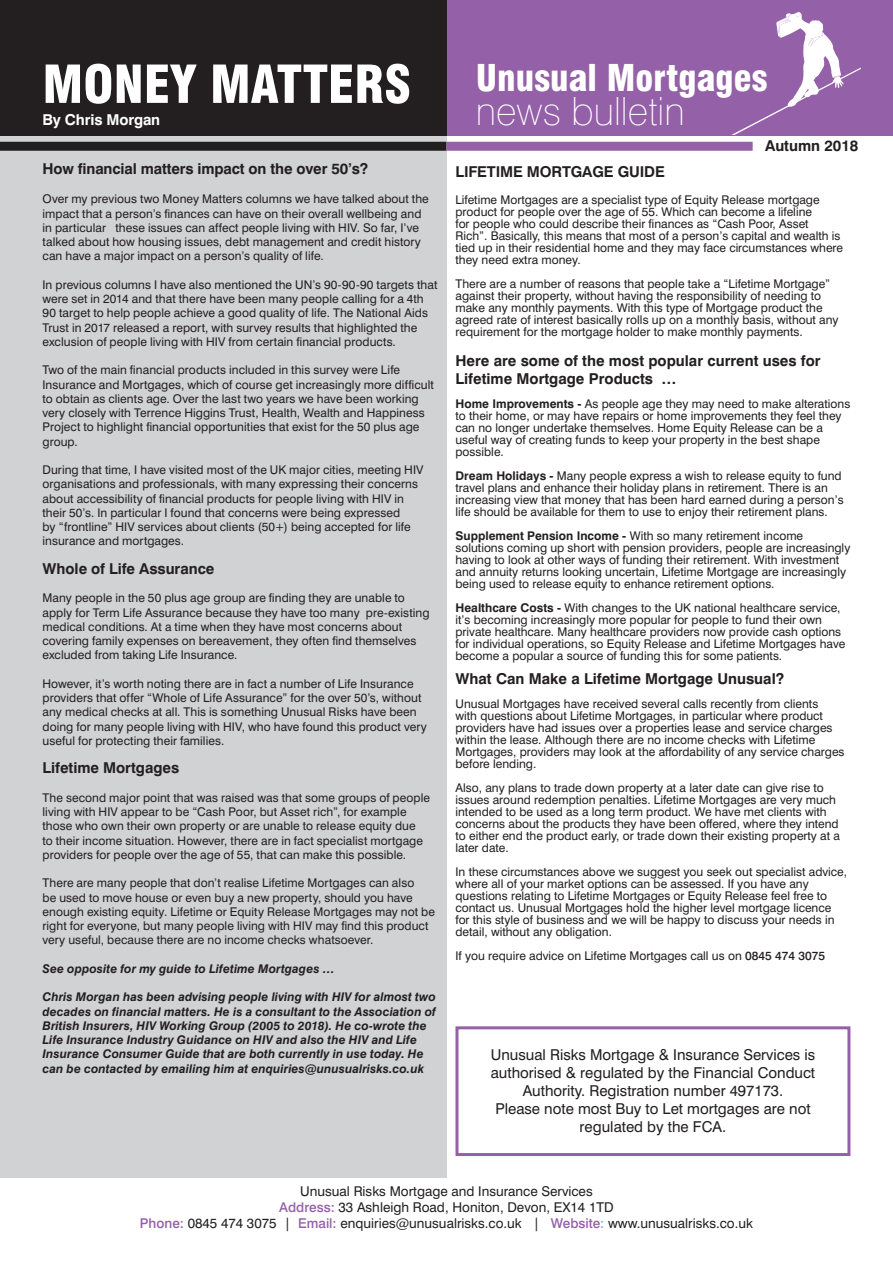
<style>
.page{position:relative;width:893px;height:1263px;background:#fff}
.page>*{position:absolute;margin:0;border:0;box-sizing:border-box;transform-origin:0 0}
.t1{font:900 condensed 51px "Swiss 721 BT";color:#fff}
.t2{font:100 39px "Swiss 721 BT";color:#fff}
.t3{font:900 condensed 36px "Swiss 721 BT";color:#fff}
.t4{font:700 15px/18px "Swiss 721 BT";color:#231f20}
.t5{font:15px/18px "Swiss 721 BT";color:#231f20;text-align:center}
.t6{font:700 15px "Swiss 721 BT";letter-spacing:-.01em;color:#fff}
.t7{font:13.5px/16.2px "Swiss 721 BT";color:#231f20;text-align:center}
.t8{font:12px/12px "Swiss 721 BT";color:#231f20}
.t9{font:italic 700 12px/14.2px "Swiss 721 BT";letter-spacing:.005em;color:#231f20}
.s1{font-weight:700}
.s2{font-weight:500}
.s3{font-weight:500;color:#9460a8}
.s4{font-weight:500;color:#6caddf}
</style>
<div class="page">
<div style="left:437px;top:0;width:456px;height:135px;background:#9460a8"></div>
<div style="left:0;top:136px;width:446px;height:1042px;background:#d1d2d4"></div>
<div style="left:0;top:0;width:446px;height:135px;background:#231f20"></div>
<svg style="left:731px;top:12px;width:130px;height:123px"></svg>
<div style="left:0;top:142px;width:446px;height:9px;background:#231f20"></div>
<div style="left:446px;top:142px;width:307px;height:9px;background:#9460a8"></div>
<div style="left:455px;top:1026px;width:395px;height:130px;background:#fff;border:3px solid #9460a8"></div>
<p class="t1" style="left:43px;top:54px;width:370px">MONEY MATTERS</p>
<p class="t6" style="left:43px;top:110px;width:119px">By Chris Morgan</p>
<p class="t4" style="left:43px;top:160px;width:327px">How financial matters impact on the over 50’s?</p>
<p class="t8" style="left:43px;top:192px;width:388px;line-height:14.2px">Over my previous two Money Matters columns we have talked about the impact that a person’s finances can have on their overall wellbeing and in particular these issues can affect people living with HIV. So far, I’ve talked about how housing issues, debt management and credit history can have a major impact on a person’s quality of life.</p>
<p class="t8" style="left:43px;top:277px;width:396px;line-height:14.2px">In previous columns I have also mentioned the UN’s 90-90-90 targets that were set in 2014 and that there have been many people calling for a 4th 90 target to help people achieve a good quality of life. The National Aids Trust in 2017 released a report, with survey results that highlighted the exclusion of people living with HIV from certain financial products.</p>
<p class="t8" style="left:43px;top:363px;width:393px;line-height:14.2px">Two of the main financial products included in this survey were Life Insurance and Mortgages, which of course get increasingly more difficult to obtain as clients age. Over the last two years we have been working very closely with Terrence Higgins Trust, Health, Wealth and Happiness Project to highlight financial opportunities that exist for the 50 plus age group.</p>
<p class="t8" style="left:43px;top:463px;width:383px;line-height:14.2px">During that time, I have visited most of the UK major cities, meeting HIV organisations and professionals, with many expressing their concerns about accessibility of financial products for people living with HIV in their 50’s. In particular I found that concerns were being expressed<br>by “frontline” HIV services about clients (50+) being accepted for life insurance and mortgages.</p>
<p class="t4" style="left:43px;top:559px;width:173px">Whole of Life Assurance</p>
<p class="t8" style="left:43px;top:591px;width:388px;line-height:14.2px">Many people in the 50 plus age group are finding they are unable to apply for Term Life Assurance because they have too many pre-existing medical conditions. At a time when they have most concerns about covering family expenses on bereavement, they often find themselves excluded from taking Life Insurance.</p>
<p class="t8" style="left:43px;top:676px;width:386px;line-height:14.2px">However, it’s worth noting there are in fact a number of Life Insurance providers that offer “Whole of Life Assurance” for the over 50’s, without any medical checks at all. This is something Unusual Risks have been doing for many people living with HIV, who have found this product very useful for protecting their families.</p>
<p class="t4" style="left:43px;top:759px;width:138px">Lifetime Mortgages</p>
<p class="t8" style="left:43px;top:790px;width:389px;line-height:14.2px">The second major point that was raised was that some groups of people living with HIV appear to be “Cash Poor, but Asset rich”, for example those who own their own property or are unable to release equity due<br>to their income situation. However, there are in fact specialist mortgage providers for people over the age of 55, that can make this possible.</p>
<p class="t8" style="left:43px;top:876px;width:394px;line-height:14.2px">There are many people that don’t realise Lifetime Mortgages can also<br>be used to move house or even buy a new property, should you have enough existing equity. Lifetime or Equity Release Mortgages may not be right for everyone, but many people living with HIV may find this product very useful, because there are no income checks whatsoever.</p>
<p class="t9" style="left:43px;top:961px;width:294px">See opposite for my guide to Lifetime Mortgages …</p>
<p class="t9" style="left:43px;top:990px;width:395px">Chris Morgan has been advising people living with HIV for almost two decades on financial matters. He is a consultant to the Association of British Insurers, HIV Working Group (2005 to 2018). He co-wrote the Life Insurance Industry Guidance on HIV and also the HIV and Life Insurance Consumer Guide that are both currently in use today. He can be contacted by emailing him at enquiries@unusualrisks.co.uk</p>
<p class="t3" style="left:476px;top:57px;width:293px">Unusual Mortgages</p>
<p class="t2" style="left:476px;top:87px;width:211px">news bulletin</p>
<p class="t4" style="left:765px;top:137px;width:95px">Autumn 2018</p>
<p class="t4" style="left:455px;top:163px;width:211px">LIFETIME MORTGAGE GUIDE</p>
<p class="t8" style="left:455px;top:194px;width:389px">Lifetime Mortgages are a specialist type of Equity Release mortgage product for people over the age of 55. Which can become a lifeline<br>for people who could describe their finances as “Cash Poor, Asset Rich”. Basically, this means that most of a person’s capital and wealth is tied up in their residential home and they may face circumstances where they need extra money.</p>
<p class="t8" style="left:455px;top:278px;width:385px">There are a number of reasons that people take a “Lifetime Mortgage” against their property, without having the responsibility of needing to make any monthly payments. With this type of Mortgage product the agreed rate of interest basically rolls up on a monthly basis, without any requirement for the mortgage holder to make monthly payments.</p>
<p class="t4" style="left:455px;top:352px;width:367px">Here are some of the most popular current uses for<br>Lifetime Mortgage Products …</p>
<p class="t8" style="left:455px;top:398px;width:396px"><span class="s1">Home Improvements -</span> As people age they may need to make alterations to their home, or may have repairs or home improvements they feel they can no longer undertake themselves. Home Equity Release can be a useful way of creating funds to keep your property in the best shape possible.</p>
<p class="t8" style="left:455px;top:470px;width:390px"><span class="s1">Dream Holidays -</span> Many people express a wish to release equity to fund travel plans and enhance their holiday plans in retirement. There is an increasing view that money that has been hard earned during a person’s life should be available for them to use to enjoy their retirement plans.</p>
<p class="t8" style="left:455px;top:530px;width:396px"><span class="s1">Supplement Pension Income -</span> With so many retirement income solutions coming up short with pension providers, people are increasingly having to look at other ways of funding their retirement. With investment and annuity returns looking uncertain, Lifetime Mortgage are increasingly being used to release equity to enhance retirement options.</p>
<p class="t8" style="left:455px;top:602px;width:391px"><span class="s1">Healthcare Costs -</span> With changes to the UK national healthcare service, it’s becoming increasingly more popular for people to fund their own private healthcare. Many healthcare providers now provide cash options for individual operations, so Equity Release and Lifetime Mortgages have become a popular a source of funding this for some patients.</p>
<p class="t4" style="left:455px;top:670px;width:330px">What Can Make a Lifetime Mortgage Unusual?</p>
<p class="t8" style="left:455px;top:698px;width:391px">Unusual Mortgages have received several calls recently from clients<br>with questions about Lifetime Mortgages, in particular where product providers have had issues over a properties lease and service charges within the lease. Although there are no income checks with Lifetime Mortgages, providers may look at the affordability of any service charges before lending.</p>
<p class="t8" style="left:455px;top:782px;width:386px">Also, any plans to trade down property at a later date can give rise to issues around redemption penalties. Lifetime Mortgages are very much intended to be used as a long term product. We have met clients with concerns about the products they have been offered, where they intend to either end the product early, or trade down their existing property at a later date.</p>
<p class="t8" style="left:455px;top:866px;width:393px">In these circumstances above we suggest you seek out specialist advice, where all of your market options can be assessed. If you have any questions relating to Lifetime Mortgages or Equity Release feel free to contact us. Unusual Mortgages hold the higher level mortgage licence for this style of business and we will be happy to discuss your needs in detail, without any obligation.</p>
<p class="t8" style="left:455px;top:950px;width:371px">If you require advice on Lifetime Mortgages call us on <span class="s2">0845 474 3075</span></p>
<p class="t5" style="left:491px;top:1046px;width:326px">Unusual Risks Mortgage &amp; Insurance Services is authorised &amp; regulated by the Financial Conduct Authority. Registration number 497173.<br>Please note most Buy to Let mortgages are not regulated by the FCA.</p>
<p class="t7" style="left:140px;top:1182px;width:615px">Unusual Risks Mortgage and Insurance Services<br><span class="s3">Address:</span> 33 Ashleigh Road, Honiton, Devon, EX14 1TD<br><span class="s3">Phone:</span> 0845 474 3075 | <span class="s3">Email:</span> enquiries@unusualrisks.co.uk | <span class="s3">Website</span><span class="s4">:</span> www.unusualrisks.co.uk</p>
</div>
